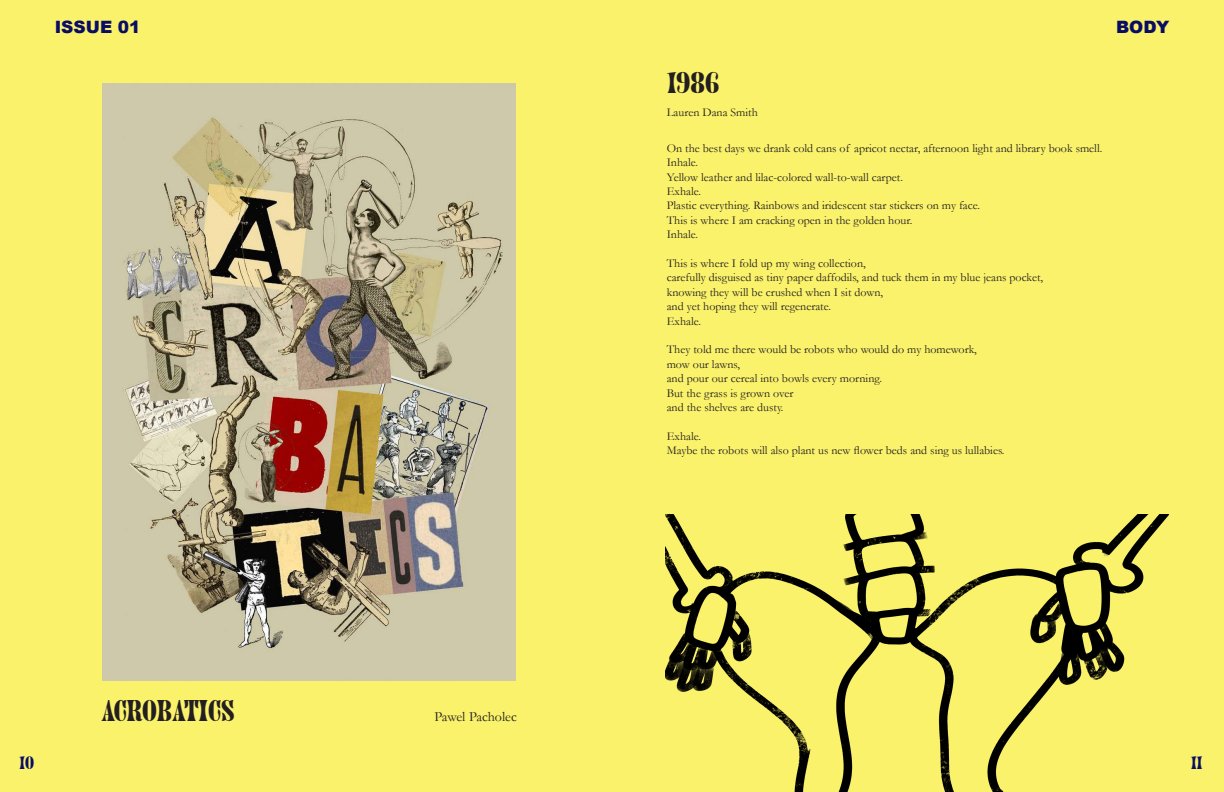
<style>
.page{position:relative;width:1224px;height:792px;background:#faf26b}
.page>*{position:absolute;margin:0;border:0;box-sizing:border-box;transform-origin:0 0}
.t1{font:28px "Juniper Std";color:#231f20}
.t2{font:900 17px "Arial";color:#090d64}
.t3{font:17px "Juniper Std";color:#090d64}
.t4{font:14px "Garamond";color:#231f20}
.Poem_Prose_Text{font:12px "Garamond";color:#231f20}
</style>
<div class="page">
<img style="left:102px;top:84px;width:414px;height:596px">
<img style="left:666px;top:514px;width:502px;height:278px">
<h2 class="t2" style="left:55px;top:15px;width:87px">ISSUE 01</h2>
<h2 class="t2" style="left:1116px;top:15px;width:55px">BODY</h2>
<p class="t1" style="left:667px;top:67px;width:54px">1986</p>
<p class="Poem_Prose_Text" style="left:667px;top:104px;width:93px">Lauren Dana Smith</p>
<p class="t1" style="left:102px;top:695px;width:135px">ACROBATICS</p>
<p class="t4" style="left:434px;top:707px;width:84px">Pawel Pacholec</p>
<p class="Poem_Prose_Text" style="left:667px;top:140px;width:437px">On the best days we drank cold cans of apricot nectar, afternoon light and library book smell.</p>
<p class="Poem_Prose_Text" style="left:667px;top:154px;width:33px">Inhale.</p>
<p class="Poem_Prose_Text" style="left:667px;top:169px;width:238px">Yellow leather and lilac-colored wall-to-wall carpet.</p>
<p class="Poem_Prose_Text" style="left:667px;top:183px;width:36px">Exhale.</p>
<p class="Poem_Prose_Text" style="left:667px;top:198px;width:315px">Plastic everything. Rainbows and iridescent star stickers on my face.</p>
<p class="Poem_Prose_Text" style="left:667px;top:212px;width:247px">This is where I am cracking open in the golden hour.</p>
<p class="Poem_Prose_Text" style="left:667px;top:226px;width:33px">Inhale.</p>
<p class="Poem_Prose_Text" style="left:667px;top:255px;width:201px">This is where I fold up my wing collection,</p>
<p class="Poem_Prose_Text" style="left:667px;top:270px;width:378px">carefully disguised as tiny paper daffodils, and tuck them in my blue jeans pocket,</p>
<p class="Poem_Prose_Text" style="left:667px;top:284px;width:218px">knowing they will be crushed when I sit down,</p>
<p class="Poem_Prose_Text" style="left:667px;top:298px;width:166px">and yet hoping they will regenerate.</p>
<p class="Poem_Prose_Text" style="left:667px;top:313px;width:36px">Exhale.</p>
<p class="Poem_Prose_Text" style="left:667px;top:342px;width:312px">They told me there would be robots who would do my homework,</p>
<p class="Poem_Prose_Text" style="left:667px;top:356px;width:75px">mow our lawns,</p>
<p class="Poem_Prose_Text" style="left:667px;top:370px;width:217px">and pour our cereal into bowls every morning.</p>
<p class="Poem_Prose_Text" style="left:667px;top:385px;width:128px">But the grass is grown over</p>
<p class="Poem_Prose_Text" style="left:667px;top:399px;width:118px">and the shelves are dusty.</p>
<p class="Poem_Prose_Text" style="left:667px;top:428px;width:36px">Exhale.</p>
<p class="Poem_Prose_Text" style="left:667px;top:442px;width:339px">Maybe the robots will also plant us new flower beds and sing us lullabies.</p>
<h2 class="t3" style="left:19px;top:753px;width:16px">10</h2>
<h2 class="t3" style="left:1191px;top:753px;width:13px">11</h2>
</div>
